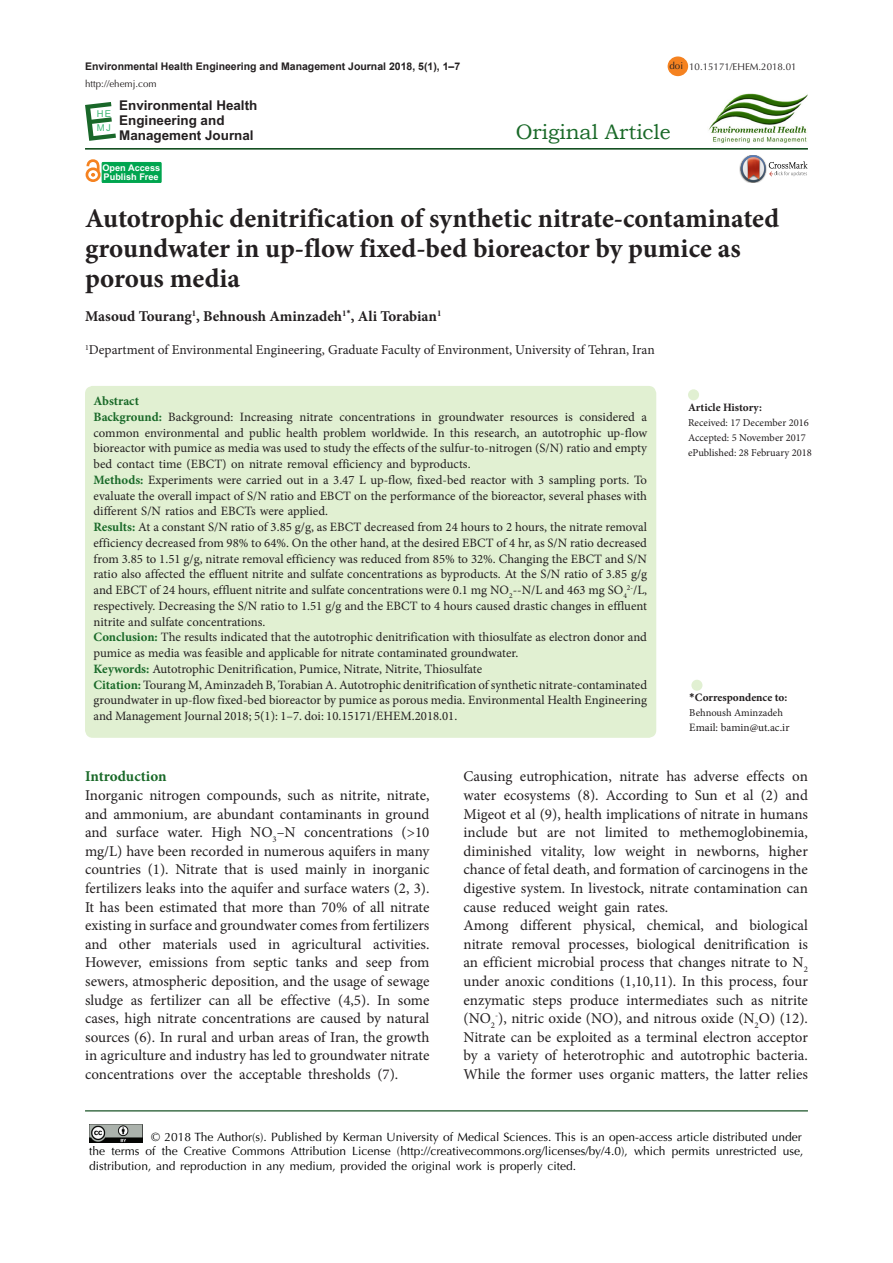
<style>
.page{position:relative;width:893px;height:1263px;background:#fff}
.page>*{position:absolute;margin:0;border:0;box-sizing:border-box;transform-origin:0 0}
.Default{font:700 27px/30px "Minion Pro";color:#231f20}
.t1{font:21px "Bookman Old Style";color:#196928}
.t2{font:15px/18.6px "Minion Pro";color:#231f20;text-align:justify}
.Default-2{font:700 15px "Minion Pro";color:#231f20}
.t3{font:700 15px "Minion Pro";letter-spacing:-.005em;color:#196928}
.Default-3{font:13.5px "Minion Pro";color:#231f20}
.t4{font:700 13.5px/15px "Arial";color:#231f20}
.Default-4{font:12.75px/15.8px "Minion Pro";color:#231f20;text-align:justify}
.Default-5{font:700 12.75px "Minion Pro";color:#196928}
.t5{font:12px/14.4px "Optima LT Std";color:#010202}
.t6{font:700 11.25px "Minion Pro";color:#231f20}
.t7{font:11.25px "Minion Pro";color:#231f20}
.t8{font:10.5px "Minion Pro";color:#231f20}
.t9{font:700 10.5px "Arial";color:#231f20}
.t10{font:9.75px "Optima LT Std";color:#231f20}
.t11{font:9.45px/14.5px "Arial";color:#41b977}
.t12{font:700 9.15px/9px "Arial";color:#fff}
.s1{font-weight:700;color:#196928}
.s2{font-family:"Calibri"}
</style>
<div class="page">
<hr style="left:85px;top:148px;width:723px;height:2px;background:#00410f">
<div style="left:85px;top:386px;width:571px;height:352px;background:#e1f0d2;border-radius:8px"></div>
<div style="left:691px;top:680px;width:11px;height:11px;background:#e1f0d2;border-radius:50%"></div>
<div style="left:688px;top:389px;width:11px;height:11px;background:#e1f0d2;border-radius:50%"></div>
<hr style="left:85px;top:1110px;width:723px;height:1px;background:#00410f">
<svg style="left:85px;top:102px;width:31px;height:39px"></svg>
<img style="left:89px;top:1124px;width:54px;height:19px">
<div style="left:668px;top:56px;width:20px;height:20px;background:#f58220;border-radius:50%"></div>
<div style="left:102px;top:162px;width:59px;height:21px;background:#00a54f"></div>
<div style="left:102px;top:162px;width:59px;height:21px;border:1px solid #00a54f"></div>
<div style="left:86px;top:167px;width:15px;height:15px;border:3px solid #f58220;border-radius:50%"></div>
<svg style="left:85px;top:161px;width:16px;height:16px"></svg>
<img style="left:708px;top:94px;width:100px;height:49px">
<img style="left:739px;top:163px;width:2px;height:13px">
<svg style="left:741px;top:155px;width:66px;height:27px"></svg>
<p class="t9" style="left:85px;top:59px;width:377px">Environmental Health Engineering and Management Journal 2018, 5(1), 1–7</p>
<p class="t10" style="left:85px;top:78px;width:73px">http://ehemj.com</p>
<p class="t11" style="left:97px;top:106px;width:16px">HE<br>MJ</p>
<p class="t4" style="left:119px;top:98px;width:140px">Environmental Health<br>Engineering and<br>Management Journal</p>
<p class="t12" style="left:102px;top:164px;width:59px">Open Access<br>Publish Free</p>
<p class="t10" style="left:669px;top:60px;width:15px">doi</p>
<p class="t10" style="left:689px;top:61px;width:109px">10.15171/EHEM.2018.01</p>
<p class="t1" style="left:516px;top:118px;width:156px">Original Article</p>
<p class="Default" style="left:85px;top:203px;width:696px">Autotrophic denitrification of synthetic nitrate-contaminated groundwater in up-flow fixed-bed bioreactor by pumice as porous media</p>
<p class="Default-2" style="left:85px;top:305px;width:358px">Masoud Tourang<sup>1</sup>, Behnoush Aminzadeh<sup>1</sup><sup>*</sup>, Ali Torabian<sup>1</sup></p>
<p class="Default-3" style="left:85px;top:341px;width:571px"><sup>1</sup>Department of Environmental Engineering, Graduate Faculty of Environment, University of Tehran, Iran</p>
<p class="Default-5" style="left:94px;top:392px;width:47px">Abstract</p>
<p class="Default-4" style="left:94px;top:409px;width:555px"><span class="s1">Background:</span> Background: Increasing nitrate concentrations in groundwater resources is considered a common environmental and public health problem worldwide. In this research, an autotrophic up-flow bioreactor with pumice as media was used to study the effects of the sulfur-to-nitrogen (S/N) ratio and empty bed contact time (EBCT) on nitrate removal efficiency and byproducts.</p>
<p class="Default-4" style="left:94px;top:472px;width:555px"><span class="s1">Methods:</span> Experiments were carried out in a 3.47 L up-flow, fixed-bed reactor with 3 sampling ports. To evaluate the overall impact of S/N ratio and EBCT on the performance of the bioreactor, several phases with different S/N ratios and EBCTs were applied.</p>
<p class="Default-4" style="left:94px;top:519px;width:555px"><span class="s1">Results:</span> At a constant S/N ratio of 3.85 g/g, as EBCT decreased from 24 hours to 2 hours, the nitrate removal efficiency decreased from 98% to 64%. On the other hand, at the desired EBCT of 4 hr, as S/N ratio decreased from 3.85 to 1.51 g/g, nitrate removal efficiency was reduced from 85% to 32%. Changing the EBCT and S/N ratio also affected the effluent nitrite and sulfate concentrations as byproducts. At the S/N ratio of 3.85 g/g and EBCT of 24 hours, effluent nitrite and sulfate concentrations were 0.1 mg NO<sub>2</sub>--N/L and 463 mg SO<sub>4</sub><sup>2-</sup>/L, respectively. Decreasing the S/N ratio to 1.51 g/g and the EBCT to 4 hours caused drastic changes in effluent nitrite and sulfate concentrations.</p>
<p class="Default-4" style="left:94px;top:630px;width:555px"><span class="s1">Conclusion:</span> The results indicated that the autotrophic denitrification with thiosulfate as electron donor and pumice as media was feasible and applicable for nitrate contaminated groundwater.</p>
<p class="Default-4" style="left:94px;top:661px;width:390px"><span class="s1">Keywords:</span> Autotrophic Denitrification, Pumice, Nitrate, Nitrite, Thiosulfate</p>
<p class="Default-4" style="left:94px;top:677px;width:555px"><span class="s1">Citation:</span>Tourang M, Aminzadeh B, Torabian A. Autotrophic denitrification of synthetic nitrate-contaminated groundwater in up-flow fixed-bed bioreactor by pumice as porous media. Environmental Health Engineering and Management Journal 2018; 5(1): 1–7. doi: 10.15171/EHEM.2018.01.</p>
<p class="t6" style="left:688px;top:400px;width:76px">Article History:</p>
<p class="t8" style="left:688px;top:416px;width:122px">Received: 17 December 2016</p>
<p class="t8" style="left:688px;top:431px;width:119px">Accepted: 5 November 2017</p>
<p class="t8" style="left:688px;top:446px;width:125px">ePublished: 28 February 2018</p>
<p class="t6" style="left:689px;top:689px;width:99px"><span class="s2">*</span>Correspondence to:</p>
<p class="t8" style="left:689px;top:705px;width:95px">Behnoush Aminzadeh</p>
<p class="t7" style="left:689px;top:719px;width:102px">Email: bamin@ut.ac.ir</p>
<p class="t3" style="left:85px;top:766px;width:83px">Introduction</p>
<p class="t2" style="left:85px;top:786px;width:346px">Inorganic nitrogen compounds, such as nitrite, nitrate, and ammonium, are abundant contaminants in ground and surface water. High NO<sub>3</sub>–N concentrations (&gt;10 mg/L) have been recorded in numerous aquifers in many countries (1). Nitrate that is used mainly in inorganic fertilizers leaks into the aquifer and surface waters (2, 3).<br>It has been estimated that more than 70% of all nitrate existing in surface and groundwater comes from fertilizers and other materials used in agricultural activities.<br>However, emissions from septic tanks and seep from sewers, atmospheric deposition, and the usage of sewage sludge as fertilizer can all be effective (4,5). In some cases, high nitrate concentrations are caused by natural sources (6). In rural and urban areas of Iran, the growth in agriculture and industry has led to groundwater nitrate concentrations over the acceptable thresholds (7).</p>
<p class="t2" style="left:463px;top:767px;width:346px">Causing eutrophication, nitrate has adverse effects on water ecosystems (8). According to Sun et al (2) and Migeot et al (9), health implications of nitrate in humans include but are not limited to methemoglobinemia, diminished vitality, low weight in newborns, higher chance of fetal death, and formation of carcinogens in the digestive system. In livestock, nitrate contamination can cause reduced weight gain rates.</p>
<p class="t2" style="left:463px;top:916px;width:346px">Among different physical, chemical, and biological nitrate removal processes, biological denitrification is an efficient microbial process that changes nitrate to N<sub>2 </sub>under anoxic conditions (1,10,11). In this process, four enzymatic steps produce intermediates such as nitrite (NO<sub>2</sub><sup>-</sup>), nitric oxide (NO), and nitrous oxide (N<sub>2</sub>O) (12).<br>Nitrate can be exploited as a terminal electron acceptor by a variety of heterotrophic and autotrophic bacteria.<br>While the former uses organic matters, the latter relies</p>
<p class="t5" style="left:89px;top:1130px;width:715px;text-indent:62px">© 2018 The Author(s). Published by Kerman University of Medical Sciences. This is an open-access article distributed under the terms of the Creative Commons Attribution License (http://creativecommons.org/licenses/by/4.0), which permits unrestricted use, distribution, and reproduction in any medium, provided the original work is properly cited.</p>
</div>
